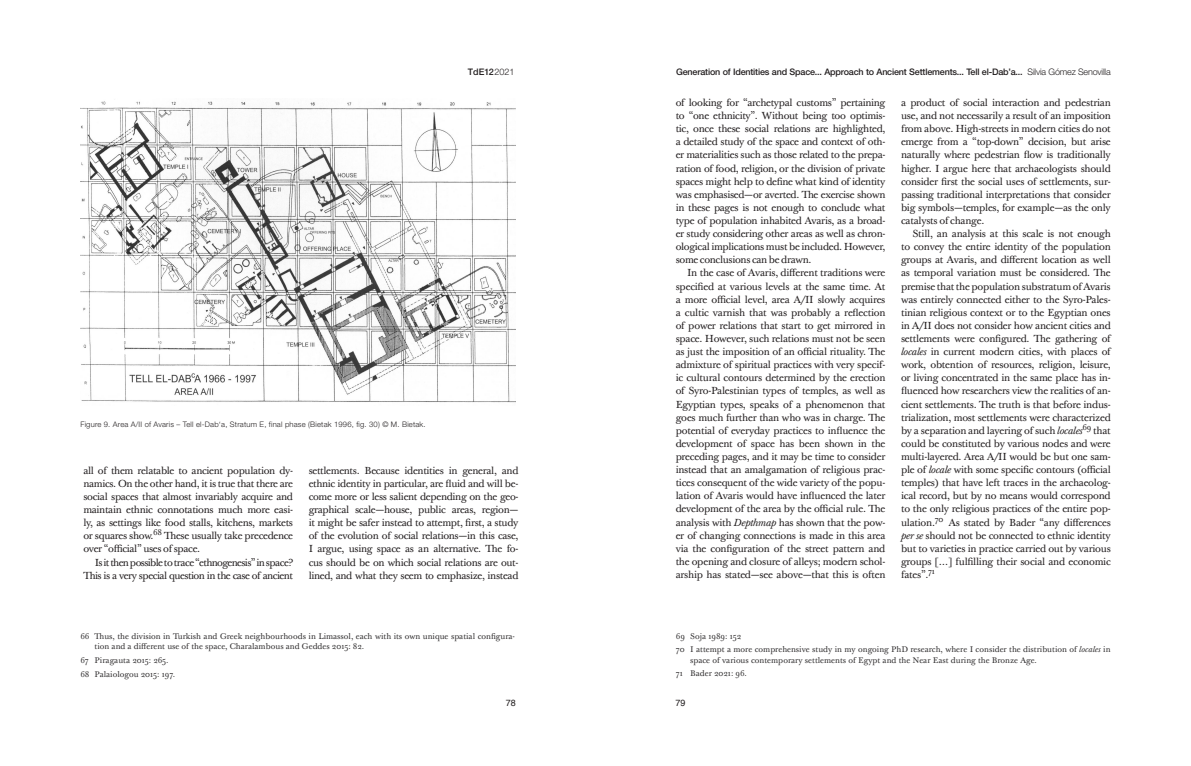
<style>
.page{position:relative;width:1191px;height:766px;background:#fff}
.page>*{position:absolute;margin:0;border:0;box-sizing:border-box;transform-origin:0 0}
.TABULACION{font:10px/13.1px "Baskerville Ten Pro";letter-spacing:-.025em;color:#231f20;text-align:justify}
.TABULACION-2{font:10px/13.1px "Baskerville Ten Pro";letter-spacing:-.05em;color:#231f20;text-align:right}
.encabeza{font:500 9px "Helvetica Neue LT Std";letter-spacing:-.02em;color:#231f20}
.t1{font:9px "Helvetica";color:#231f20}
.notas{font:8px/10.7px "Baskerville Ten Pro";color:#312f30}
.t2{font:300 7.6px "Helvetica Neue LT Std";letter-spacing:.025em;color:#231f20}
.t3{font:500 2px "Helvetica Neue LT Std";color:#fff}
.s1{font-weight:300}
.s2{font-style:italic}
</style>
<div class="page">
<img style="left:80px;top:101px;width:436px;height:302px">
<p class="encabeza" style="left:468px;top:66px;width:48px">TdE12<span class="s1">2021</span></p>
<p class="t3" style="left:493px;top:73px;width:3px">..</p>
<p class="t2" style="left:80px;top:420px;width:347px">Figure 9. Area A/II of Avaris – Tell el-Dab‘a, Stratum E, final phase (Bietak 1996, fig. 30) © M. Bietak.</p>
<p class="TABULACION" style="left:83px;top:464px;width:211px">all of them relatable to ancient population dy&shy;namics. On the other hand, it is true that there are social spaces that almost invariably acquire and maintain ethnic connotations much more easi&shy;ly, as settings like food stalls, kitchens, markets or squares show.<sup>68</sup> These usually take precedence over “official” uses of space.</p>
<p class="TABULACION-2" style="left:83px;top:555px;width:211px">Is it then possible to trace “ethnogenesis” in space?<br>This is a very special question in the case of ancient</p>
<p class="TABULACION" style="left:309px;top:464px;width:211px">settlements. Because identities in general, and ethnic identity in particular, are fluid and will be&shy;come more or less salient depending on the geo&shy;graphical scale—house, public areas, region— it might be safer instead to attempt, first, a study of the evolution of social relations—in this case, I argue, using space as an alternative. The fo&shy;cus should be on which social relations are out&shy;lined, and what they seem to emphasize, instead</p>
<p class="notas" style="left:95px;top:630px;width:422px;text-indent:-14px">66 Thus, the division in Turkish and Greek neighbourhoods in Limassol, each with its own unique spatial configura&shy;tion and a different use of the space, Charalambous and Geddes 2015: 82.</p>
<p class="notas" style="left:80px;top:655px;width:90px">67 Piragauta 2015: 265.</p>
<p class="notas" style="left:80px;top:668px;width:96px">68 Palaiologou 2015: 197.</p>
<p class="encabeza" style="left:676px;top:66px;width:436px">Generation of Identities and Space... Approach to Ancient Settlements... Tell el-Dab’a... <span class="s1">Silvia Gómez Senovilla</span></p>
<p class="TABULACION" style="left:675px;top:96px;width:211px">of looking for “archetypal customs” pertaining to “one ethnicity”. Without being too optimis&shy;tic, once these social relations are highlighted, a detailed study of the space and context of oth&shy;er materialities such as those related to the prepa&shy;ration of food, religion, or the division of private spaces might help to define what kind of identity was emphasised—or averted. The exercise shown in these pages is not enough to conclude what type of population inhabited Avaris, as a broad&shy;er study considering other areas as well as chron&shy;ological implications must be included. However, some conclusions can be drawn.</p>
<p class="TABULACION" style="left:675px;top:267px;width:211px;text-indent:11px">In the case of Avaris, different traditions were specified at various levels at the same time. At a more official level, area A/II slowly acquires a cultic varnish that was probably a reflection of power relations that start to get mirrored in space. However, such relations must not be seen as just the imposition of an official rituality. The admixture of spiritual practices with very specif&shy;ic cultural contours determined by the erection of Syro-Palestinian types of temples, as well as Egyptian types, speaks of a phenomenon that goes much further than who was in charge. The potential of everyday practices to influence the development of space has been shown in the preceding pages, and it may be time to consider instead that an amalgamation of religious prac&shy;tices consequent of the wide variety of the popu&shy;lation of Avaris would have influenced the later development of the area by the official rule. The analysis with <span class="s2">Depthmap</span> has shown that the pow&shy;er of changing connections is made in this area via the configuration of the street pattern and the opening and closure of alleys; modern schol&shy;arship has stated—see above—that this is often</p>
<p class="TABULACION" style="left:901px;top:96px;width:211px">a product of social interaction and pedestrian use, and not necessarily a result of an imposition from above. High-streets in modern cities do not emerge from a “top-down” decision, but arise naturally where pedestrian flow is traditionally higher. I argue here that archaeologists should consider first the social uses of settlements, sur&shy;passing traditional interpretations that consider big symbols—temples, for example—as the only catalysts of change.</p>
<p class="TABULACION" style="left:901px;top:227px;width:211px;text-indent:11px">Still, an analysis at this scale is not enough to convey the entire identity of the population groups at Avaris, and different location as well as temporal variation must be considered. The premise that the population substratum of Avaris was entirely connected either to the Syro-Pales&shy;tinian religious context or to the Egyptian ones in A/II does not consider how ancient cities and settlements were configured. The gathering of <span class="s2">locales</span> in current modern cities, with places of work, obtention of resources, religion, leisure, or living concentrated in the same place has in&shy;fluenced how researchers view the realities of an&shy;cient settlements. The truth is that before indus&shy;trialization, most settlements were characterized by a separation and layering of such <span class="s2">locales</span><sup>69</sup> that could be constituted by various nodes and were multi-layered. Area A/II would be but one sam&shy;ple of <span class="s2">locale</span> with some specific contours (official temples) that have left traces in the archaeolog&shy;ical record, but by no means would correspond to the only religious practices of the entire pop&shy;ulation.<sup>70</sup> As stated by Bader “any differences <span class="s2">per se</span> should not be connected to ethnic identity but to varieties in practice carried out by various groups […] fulfilling their social and economic fates”.<sup>71</sup></p>
<p class="notas" style="left:676px;top:630px;width:67px">69 Soja 1989: 152</p>
<p class="notas" style="left:690px;top:644px;width:422px;text-indent:-14px">70 I attempt a more comprehensive study in my ongoing PhD research, where I consider the distribution of <span class="s2">locales</span> in space of various contemporary settlements of Egypt and the Near East during the Bronze Age.</p>
<p class="notas" style="left:676px;top:668px;width:73px">71 Bader 2021: 96.</p>
<p class="t1" style="left:506px;top:695px;width:12px">78</p>
<p class="t1" style="left:675px;top:695px;width:12px">79</p>
</div>
